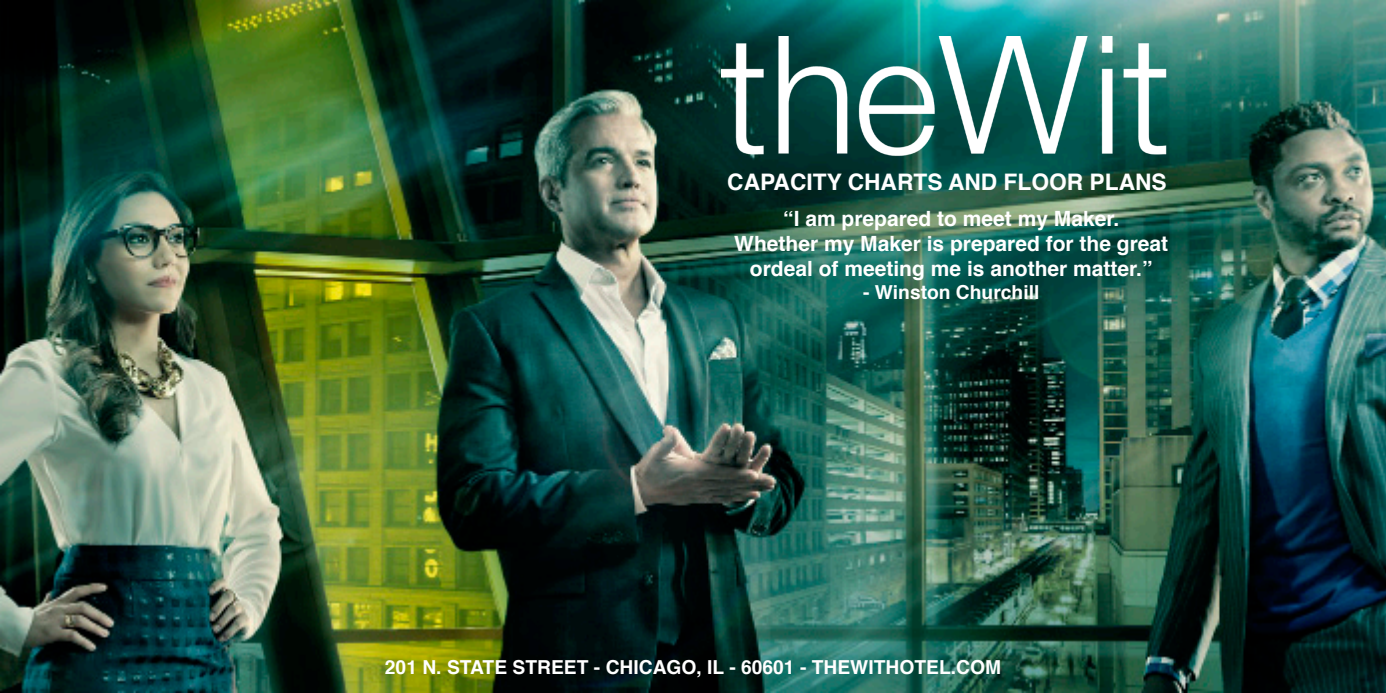
<style>
.page{position:relative;width:1386px;height:693px;background:#fff}
.page>*{position:absolute;margin:0;border:0;box-sizing:border-box;transform-origin:0 0}
.t1{font:700 22.75px "Helvetica";color:#fff}
.t2{font:700 21px/25.2px "Helvetica";color:#fff;text-align:center}
.t3{font:700 19.25px "Helvetica";color:#fff}
</style>
<div class="page">
<img style="left:0;top:0;width:1386px;height:693px">
<img style="left:722px;top:36px;width:448px;height:139px">
<p class="t1" style="left:727px;top:164px;width:441px">CAPACITY CHARTS AND FLOOR PLANS</p>
<p class="t2" style="left:783px;top:206px;width:338px">“I am prepared to meet my Maker.</p>
<p class="t2" style="left:734px;top:231px;width:436px">Whether my Maker is prepared for the great ordeal of meeting me is another matter.”</p>
<p class="t3" style="left:863px;top:277px;width:178px">- Winston Churchill</p>
<p class="t3" style="left:385px;top:652px;width:618px">201 N. STATE STREET - CHICAGO, IL - 60601 - THEWITHOTEL.COM</p>
</div>
